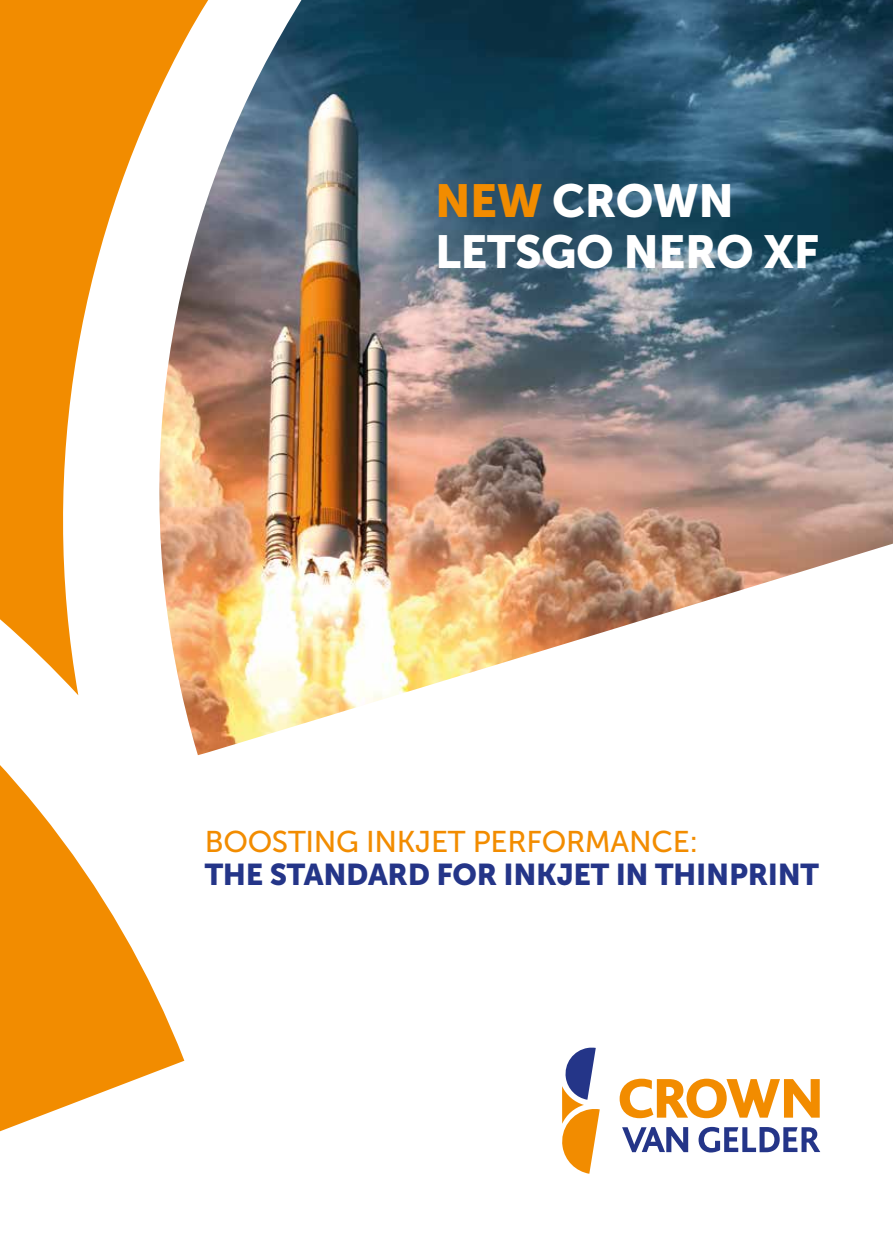
<style>
.page{position:relative;width:893px;height:1246px;background:#fff}
.page>*{position:absolute;margin:0;border:0;box-sizing:border-box;transform-origin:0 0}
.t1{font:46.05px/51.2px "Museo Sans 900";letter-spacing:-.01em;color:#fff}
.t2{font:30px "Museo Sans 900";letter-spacing:-.01em;color:#243588}
.t3{font:30px "Museo Sans 500";letter-spacing:-.01em;color:#f28c00}
.s1{color:#f28c00}
</style>
<div class="page">
<svg style="left:0;top:695px;width:184px;height:437px"></svg>
<svg style="left:0;top:0;width:125px;height:695px;fill:#f28c00"></svg>
<img style="left:125px;top:0;width:768px;height:756px">
<svg style="left:562px;top:1047px;width:38px;height:127px"></svg>
<svg style="left:620px;top:1079px;width:200px;height:39px"></svg>
<svg style="left:622px;top:1127px;width:66px;height:25px"></svg>
<svg style="left:698px;top:1127px;width:122px;height:25px"></svg>
<h1 class="t1" style="left:435px;top:175px;width:386px"><span class="s1">NEW</span> CROWN<br>LETSGO NERO XF</h1>
<p class="t3" style="left:205px;top:825px;width:495px">BOOSTING INKJET PERFORMANCE:</p>
<p class="t2" style="left:205px;top:857px;width:616px">THE STANDARD FOR INKJET IN THINPRINT</p>
</div>
